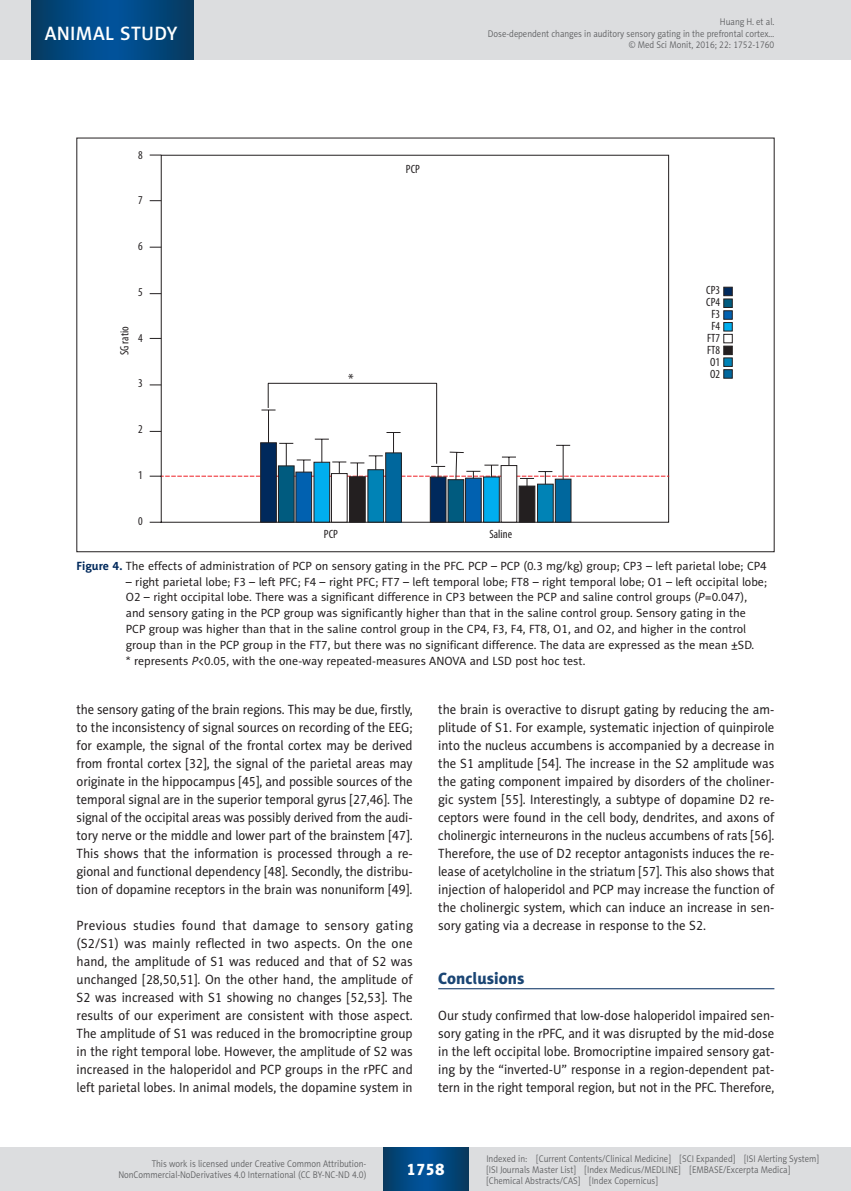
<style>
.page{position:relative;width:851px;height:1191px;background:#fff}
.page>*{position:absolute;margin:0;border:0;box-sizing:border-box;transform-origin:0 0}
.t1{font:19.5px "Naomi Sans EFN Medium";letter-spacing:.015em;color:#fff}
.MSM_Headline_1{font:16.5px "Naomi Sans EFN Heavy";color:#1a4574}
.t2{font:16.5px "Naomi Sans EFN Heavy";color:#fff}
.t3{font:condensed 15px "Myriad Pro";color:#231f20}
.MSM_Body{font:13.5px/18px "Naomi Sans EFN";letter-spacing:-.005em;color:#231f20;text-align:justify;scale:.95 1}
.MSM_Body-2{font:13.5px/18px "Naomi Sans EFN";letter-spacing:-.005em;color:#231f20;text-align:justify;scale:.94 1}
.MSM_Body-3{font:13.5px/18px "Naomi Sans EFN";letter-spacing:-.005em;color:#231f20;text-align:justify}
.MSM_Rycina_tytul{font:12px/15.8px "Naomi Sans EFN";color:#231f20}
.t4{font:condensed 12px/12px "Myriad Pro";color:#231f20;text-align:center}
.t5{font:9.75px/11.2px "Naomi Sans EFN Light";color:#57585a;text-align:right;scale:.9 1}
.s1{font-weight:700;color:#00295c}
.s2{font-style:italic}
</style>
<div class="page">
<hr style="left:438px;top:988px;width:336px;height:1px;background:#00295c">
<svg style="left:149px;top:154px;width:520px;height:369px"></svg>
<hr style="left:268px;top:410px;width:1px;height:110px;background:#231f20">
<hr style="left:393px;top:433px;width:1px;height:45px;background:#231f20">
<svg style="left:386px;top:432px;width:14px;height:1px"></svg>
<div style="left:723px;top:287px;width:9px;height:9px;background:#00295c;border:1px solid #231f20"></div>
<div style="left:723px;top:298px;width:9px;height:10px;background:#005b7f;border:1px solid #231f20"></div>
<div style="left:723px;top:310px;width:9px;height:10px;background:#0161b0;border:1px solid #231f20"></div>
<div style="left:723px;top:322px;width:9px;height:9px;background:#00aeef;border:1px solid #231f20"></div>
<div style="left:723px;top:334px;width:9px;height:9px;background:#fff;border:1px solid #231f20"></div>
<div style="left:723px;top:346px;width:9px;height:9px;background:#231f20;border:1px solid #231f20"></div>
<div style="left:723px;top:357px;width:9px;height:10px;background:#0083b6;border:1px solid #231f20"></div>
<div style="left:723px;top:369px;width:9px;height:9px;background:#00679d;border:1px solid #231f20"></div>
<svg style="left:161px;top:439px;width:508px;height:84px"></svg>
<div style="left:430px;top:477px;width:16px;height:45px;background:#00295c;border:1px solid #231f20"></div>
<div style="left:447px;top:479px;width:17px;height:43px;background:#005b7f;border:1px solid #231f20"></div>
<div style="left:465px;top:478px;width:16px;height:44px;background:#0161b0;border:1px solid #231f20"></div>
<div style="left:483px;top:476px;width:16px;height:46px;background:#00aeef;border:1px solid #231f20"></div>
<div style="left:500px;top:465px;width:17px;height:57px;background:#fff"></div>
<div style="left:518px;top:486px;width:17px;height:36px;background:#231f20;border:1px solid #231f20"></div>
<div style="left:537px;top:484px;width:16px;height:38px;background:#0083b6;border:1px solid #231f20"></div>
<div style="left:555px;top:479px;width:16px;height:43px;background:#00679d;border:1px solid #231f20"></div>
<svg style="left:261px;top:383px;width:14px;height:27px"></svg>
<hr style="left:268px;top:383px;width:168px;height:1px;background:#231f20">
<hr style="left:436px;top:383px;width:1px;height:81px;background:#231f20">
<div style="left:0;top:1148px;width:850px;height:43px;background:#dcdddf"></div>
<svg style="left:383px;top:1147px;width:85px;height:43px;background:#02477e"></svg>
<div style="left:0;top:0;width:850px;height:60px;background:#dcdddf"></div>
<hr style="left:850px;top:0;width:1px;height:60px;background:#dcdddf">
<svg style="left:32px;top:0;width:161px;height:60px;background:#02477f"></svg>
<h1 class="t1" style="left:45px;top:22px;width:134px">ANIMAL STUDY</h1>
<p class="t4" style="left:119px;top:355px;width:30px;rotate:-90deg">SG ratio</p>
<p class="t4" style="left:138px;top:149px;width:6px">8</p>
<p class="t4" style="left:138px;top:194px;width:6px">7</p>
<p class="t4" style="left:138px;top:240px;width:6px">6</p>
<p class="t4" style="left:138px;top:286px;width:6px">5</p>
<p class="t4" style="left:138px;top:332px;width:6px">4</p>
<p class="t4" style="left:138px;top:378px;width:6px">3</p>
<p class="t4" style="left:138px;top:423px;width:6px">2</p>
<p class="t4" style="left:138px;top:469px;width:6px">1</p>
<p class="t4" style="left:138px;top:515px;width:6px">0</p>
<p class="t4" style="left:406px;top:163px;width:16px">PCP</p>
<p class="t3" style="left:348px;top:371px;width:7px">*</p>
<p class="t5" style="left:488px;top:16px;width:320px">Huang H. et al.<br>Dose-dependent changes in auditory sensory gating in the prefrontal cortex… © Med Sci Monit, 2016; 22: 1752-1760</p>
<p class="t4" style="left:706px;top:284px;width:15px">CP3<br>CP4<br>F3<br>F4<br>FT7<br>FT8<br>O1<br>O2</p>
<p class="t4" style="left:324px;top:528px;width:16px">PCP</p>
<p class="t4" style="left:489px;top:528px;width:24px">Saline</p>
<p class="MSM_Rycina_tytul" style="left:77px;top:558px;width:691px"><span class="s1">Figure 4.</span> The effects of administration of PCP on sensory gating in the PFC. PCP – PCP (0.3 mg/kg) group; CP3 – left parietal lobe; CP4</p>
<p class="MSM_Rycina_tytul" style="left:126px;top:574px;width:642px">– right parietal lobe; F3 – left PFC; F4 – right PFC; FT7 – left temporal lobe; FT8 – right temporal lobe; O1 – left occipital lobe; O2 – right occipital lobe. There was a significant difference in CP3 between the PCP and saline control groups (<span class="s2">P</span>=0.047), and sensory gating in the PCP group was significantly higher than that in the saline control group. Sensory gating in the PCP group was higher than that in the saline control group in the CP4, F3, F4, FT8, O1, and O2, and higher in the control group than in the PCP group in the FT7, but there was no significant difference. The data are expressed as the mean ±SD.<br>* represents <span class="s2">P</span>&lt;0.05, with the one-way repeated-measures ANOVA and LSD post hoc test.</p>
<p class="MSM_Body-2" style="left:77px;top:700px;width:359px">the sensory gating of the brain regions. This may be due, firstly, to the inconsistency of signal sources on recording of the EEG; for example, the signal of the frontal cortex may be derived from frontal cortex [32], the signal of the parietal areas may originate in the hippocampus [45], and possible sources of the temporal signal are in the superior temporal gyrus [27,46]. The signal of the occipital areas was possibly derived from the audi&shy;tory nerve or the middle and lower part of the brainstem [47].<br>This shows that the information is processed through a re&shy;gional and functional dependency [48]. Secondly, the distribu&shy;tion of dopamine receptors in the brain was nonuniform [49].</p>
<p class="MSM_Body-3" style="left:77px;top:916px;width:338px">Previous studies found that damage to sensory gating (S2/S1) was mainly reflected in two aspects. On the one hand, the amplitude of S1 was reduced and that of S2 was unchanged [28,50,51]. On the other hand, the amplitude of S2 was increased with S1 showing no changes [52,53]. The results of our experiment are consistent with those aspect.<br>The amplitude of S1 was reduced in the bromocriptine group in the right temporal lobe. However, the amplitude of S2 was increased in the haloperidol and PCP groups in the rPFC and left parietal lobes. In animal models, the dopamine system in</p>
<p class="MSM_Body" style="left:438px;top:700px;width:355px">the brain is overactive to disrupt gating by reducing the am&shy;plitude of S1. For example, systematic injection of quinpirole into the nucleus accumbens is accompanied by a decrease in the S1 amplitude [54]. The increase in the S2 amplitude was the gating component impaired by disorders of the choliner&shy;gic system [55]. Interestingly, a subtype of dopamine D2 re&shy;ceptors were found in the cell body, dendrites, and axons of cholinergic interneurons in the nucleus accumbens of rats [56].<br>Therefore, the use of D2 receptor antagonists induces the re&shy;lease of acetylcholine in the striatum [57]. This also shows that injection of haloperidol and PCP may increase the function of the cholinergic system, which can induce an increase in sen&shy;sory gating via a decrease in response to the S2.</p>
<p class="MSM_Headline_1" style="left:438px;top:968px;width:88px">Conclusions</p>
<p class="MSM_Body" style="left:438px;top:1006px;width:355px">Our study confirmed that low-dose haloperidol impaired sen&shy;sory gating in the rPFC, and it was disrupted by the mid-dose in the left occipital lobe. Bromocriptine impaired sensory gat&shy;ing by the “inverted-U” response in a region-dependent pat&shy;tern in the right temporal region, but not in the PFC. Therefore,</p>
<p class="t5" style="left:118px;top:1158px;width:277px">This work is licensed under Creative Common Attribution-<br>NonCommercial-NoDerivatives 4.0 International (CC BY-NC-ND 4.0)</p>
<p class="t2" style="left:406px;top:1159px;width:40px">1758</p>
<p class="t5" style="left:486px;top:1152px;width:371px;text-align:left">Indexed in: [Current Contents/Clinical Medicine] [SCI Expanded] [ISI Alerting System] [ISI Journals Master List] [Index Medicus/MEDLINE] [EMBASE/Excerpta Medica] [Chemical Abstracts/CAS] [Index Copernicus]</p>
</div>
